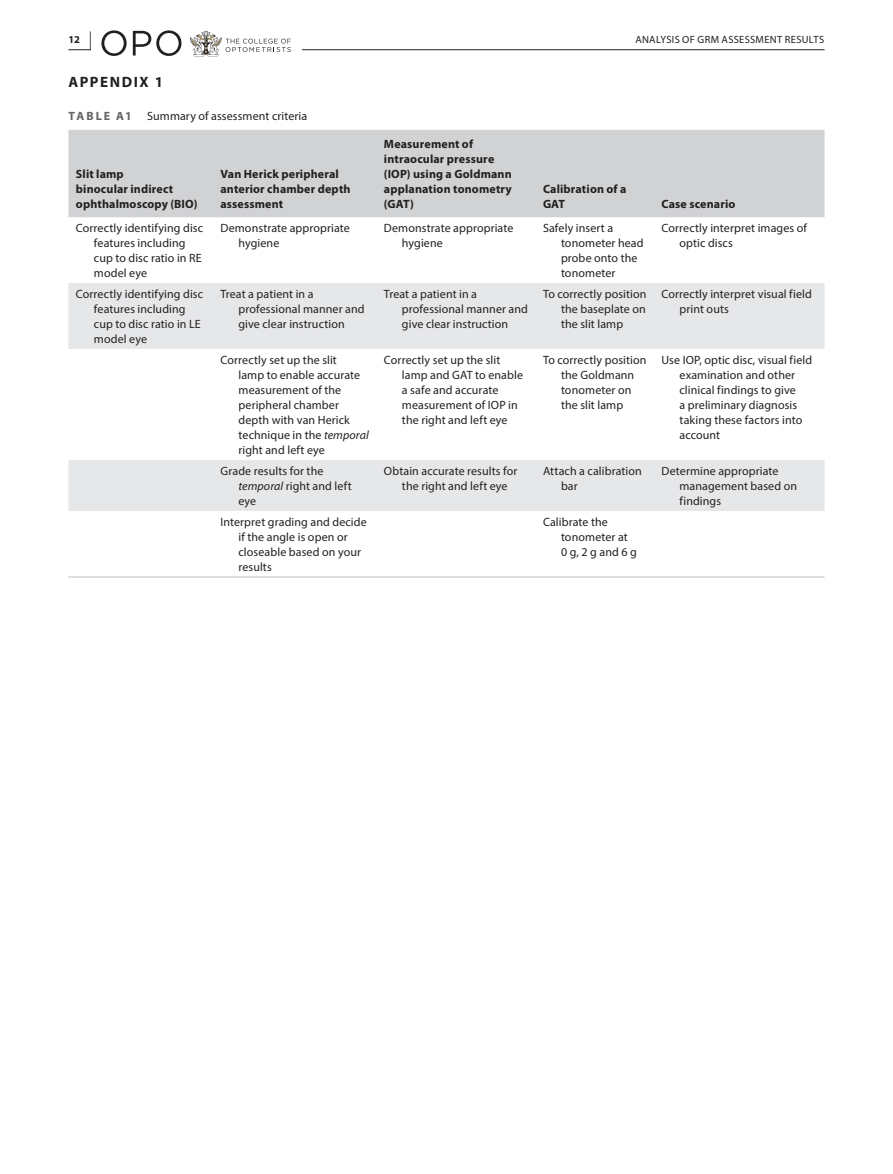
<style>
.page{position:relative;width:893px;height:1174px;background:#fff}
.page>*{position:absolute;margin:0;border:0;box-sizing:border-box;transform-origin:0 0}
.t1{font:700 15px "Myriad Pro";letter-spacing:.1em;color:#231f20}
.t2{font:12px/15px "Myriad Pro";letter-spacing:.005em;color:#231f20}
.t3{font:700 12px/15px "Myriad Pro";letter-spacing:.01em;color:#231f20}
.t4{font:700 12px "Myriad Pro";letter-spacing:.165em;color:#636366}
.t5{font:10.5px "Myriad Pro";letter-spacing:.03em;color:#231f20}
.t6{font:700 10.5px "Myriad Pro";color:#231f20}
.s1{font-size:18.15px}
.s2{font-style:italic}
</style>
<div class="page">
<hr style="left:68px;top:49px;width:756px;height:1px;background:#231f20">
<div style="left:91px;top:30px;width:210px;height:26px;background:#fff"></div>
<svg style="left:190px;top:31px;width:101px;height:25px"></svg>
<svg style="left:101px;top:30px;width:80px;height:26px"></svg>
<div style="left:68px;top:130px;width:756px;height:87px;background:#d1d2d4"></div>
<svg style="left:68px;top:283px;width:756px;height:228px;fill:#e6e7e9"></svg>
<hr style="left:68px;top:576px;width:145px;height:2px;background:#d1d2d4">
<hr style="left:213px;top:576px;width:163px;height:2px;background:#d1d2d4">
<hr style="left:376px;top:576px;width:159px;height:2px;background:#d1d2d4">
<hr style="left:535px;top:576px;width:119px;height:2px;background:#d1d2d4">
<hr style="left:654px;top:576px;width:170px;height:2px;background:#d1d2d4">
<p class="t6" style="left:68px;top:32px;width:25px">12 <span class="s1">|</span></p>
<p class="t5" style="left:635px;top:33px;width:190px">ANALYSIS OF GRM ASSESSMENT RESULTS</p>
<p class="t1" style="left:68px;top:72px;width:96px">APPENDIX 1</p>
<p class="t4" style="left:69px;top:108px;width:65px">TABLE A1</p>
<p class="t2" style="left:147px;top:108px;width:161px">Summary of assessment criteria</p>
<p class="t3" style="left:76px;top:166px;width:123px">Slit lamp<br>binocular indirect ophthalmoscopy (BIO)</p>
<p class="t3" style="left:220px;top:166px;width:132px">Van Herick peripheral anterior chamber depth assessment</p>
<p class="t3" style="left:384px;top:136px;width:129px">Measurement of intraocular pressure (IOP) using a Goldmann applanation tonometry (GAT)</p>
<p class="t3" style="left:543px;top:181px;width:85px">Calibration of a<br>GAT</p>
<p class="t3" style="left:661px;top:196px;width:75px">Case scenario</p>
<p class="t2" style="left:94px;top:220px;width:111px;text-indent:-18px">Correctly identifying disc features including cup to disc ratio in RE model eye</p>
<p class="t2" style="left:238px;top:220px;width:113px;text-indent:-18px">Demonstrate appropriate hygiene</p>
<p class="t2" style="left:402px;top:220px;width:113px;text-indent:-18px">Demonstrate appropriate hygiene</p>
<p class="t2" style="left:561px;top:220px;width:84px;text-indent:-18px">Safely insert a tonometer head probe onto the tonometer</p>
<p class="t2" style="left:679px;top:220px;width:129px;text-indent:-18px">Correctly interpret images of optic discs</p>
<p class="t2" style="left:94px;top:286px;width:111px;text-indent:-18px">Correctly identifying disc features including cup to disc ratio in LE model eye</p>
<p class="t2" style="left:238px;top:286px;width:128px;text-indent:-18px">Treat a patient in a professional manner and give clear instruction</p>
<p class="t2" style="left:402px;top:286px;width:127px;text-indent:-18px">Treat a patient in a professional manner and give clear instruction</p>
<p class="t2" style="left:561px;top:286px;width:87px;text-align:justify;text-indent:-18px">To correctly position the baseplate on the slit lamp</p>
<p class="t2" style="left:679px;top:286px;width:134px;text-indent:-18px">Correctly interpret visual field print outs</p>
<p class="t2" style="left:238px;top:352px;width:132px;text-indent:-18px">Correctly set up the slit<br>lamp to enable accurate measurement of the peripheral chamber depth with van Herick technique in the <span class="s2">temporal </span>right and left eye</p>
<p class="t2" style="left:402px;top:352px;width:123px;text-indent:-18px">Correctly set up the slit lamp and GAT to enable a safe and accurate measurement of IOP in the right and left eye</p>
<p class="t2" style="left:543px;top:352px;width:105px;text-align:center">To correctly position the Goldmann tonometer on<br>the slit lamp</p>
<p class="t2" style="left:679px;top:352px;width:134px;text-indent:-18px">Use IOP, optic disc, visual field examination and other clinical findings to give<br>a preliminary diagnosis taking these factors into account</p>
<p class="t2" style="left:238px;top:463px;width:115px;text-indent:-18px">Grade results for the <span class="s2">temporal</span> right and left eye</p>
<p class="t2" style="left:402px;top:463px;width:117px;text-indent:-18px">Obtain accurate results for the right and left eye</p>
<p class="t2" style="left:561px;top:463px;width:82px;text-indent:-18px">Attach a calibration bar</p>
<p class="t2" style="left:679px;top:463px;width:119px;text-indent:-18px">Determine appropriate management based on findings</p>
<p class="t2" style="left:238px;top:514px;width:130px;text-indent:-18px">Interpret grading and decide if the angle is open or closeable based on your results</p>
<p class="t2" style="left:561px;top:514px;width:77px;text-indent:-18px">Calibrate the tonometer at<br>0 g, 2 g and 6 g</p>
</div>
